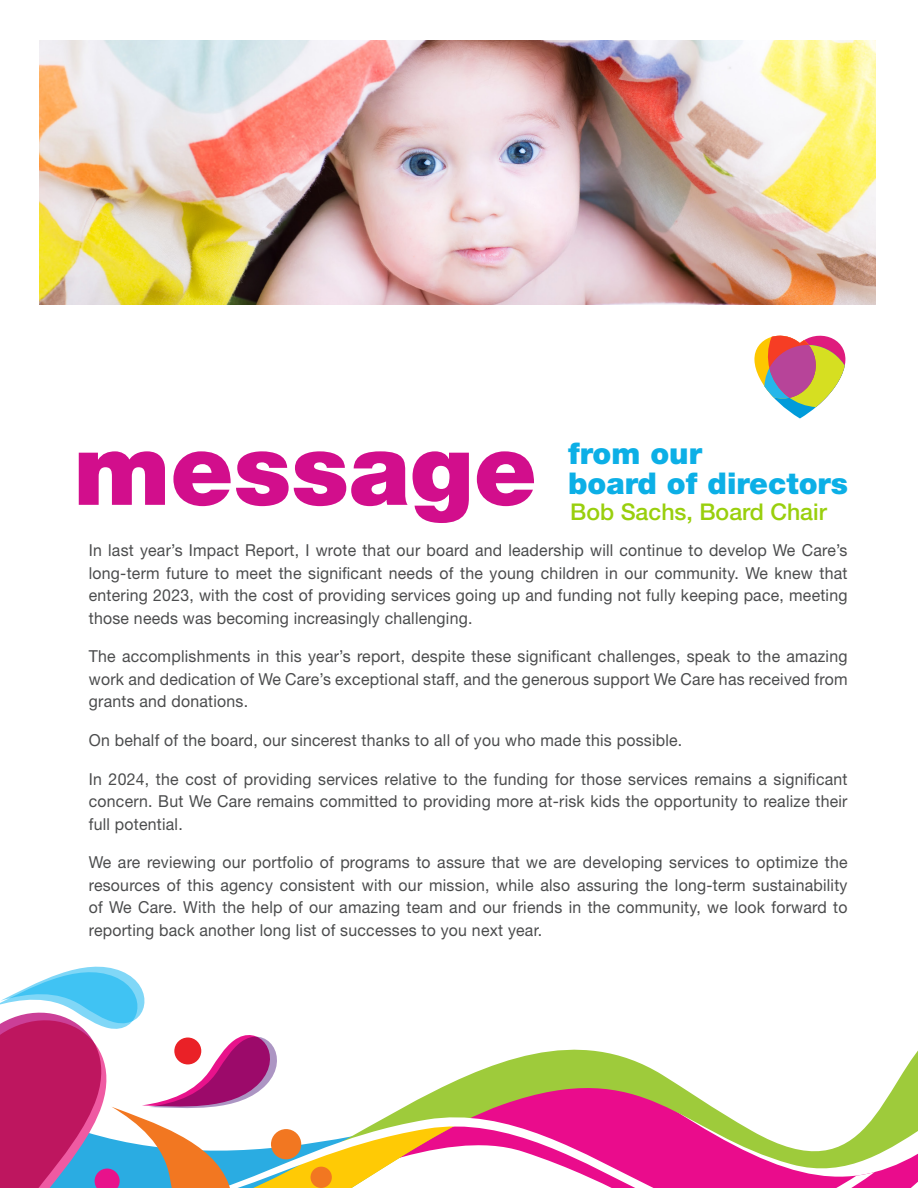
<style>
.page{position:relative;width:918px;height:1188px;background:#fff}
.page>*{position:absolute;margin:0;border:0;box-sizing:border-box;transform-origin:0 0}
.t1{font:900 100.5px "Helvetica Neue LT Std";color:#d20e8c}
.t2{font:900 30px "Helvetica Neue LT Std";color:#0cafe6}
.t3{font:500 23.1px "Helvetica Neue LT Std";color:#99cf0d}
.t4{font:16.5px/22.5px "Helvetica Neue LT Std";letter-spacing:.015em;color:#4b4c4d;text-align:justify;scale:.96 1}
</style>
<div class="page">
<img style="left:40px;top:40px;width:836px;height:265px">
<svg style="left:460px;top:1049px;width:458px;height:139px"></svg>
<svg style="left:460px;top:1106px;width:415px;height:82px;fill:#ea0d8c"></svg>
<svg style="left:0;top:967px;width:460px;height:221px"></svg>
<svg style="left:754px;top:335px;width:92px;height:83px"></svg>
<p class="t2" style="left:568px;top:436px;width:135px">from our</p>
<p class="t1" style="left:73px;top:409px;width:465px">message</p>
<p class="t2" style="left:568px;top:466px;width:282px">board of directors</p>
<p class="t3" style="left:570px;top:498px;width:258px">Bob Sachs, Board Chair</p>
<p class="t4" style="left:89px;top:539px;width:792px">In last year’s Impact Report, I wrote that our board and leadership will continue to develop We Care’s long-term future to meet the significant needs of the young children in our community. We knew that entering 2023, with the cost of providing services going up and funding not fully keeping pace, meeting those needs was becoming increasingly challenging.</p>
<p class="t4" style="left:89px;top:645px;width:792px">The accomplishments in this year’s report, despite these significant challenges, speak to the amazing work and dedication of We Care’s exceptional staff, and the generous support We Care has received from grants and donations.</p>
<p class="t4" style="left:89px;top:729px;width:620px">On behalf of the board, our sincerest thanks to all of you who made this possible.</p>
<p class="t4" style="left:89px;top:767px;width:792px">In 2024, the cost of providing services relative to the funding for those services remains a significant concern. But We Care remains committed to providing more at-risk kids the opportunity to realize their full potential.</p>
<p class="t4" style="left:89px;top:851px;width:792px">We are reviewing our portfolio of programs to assure that we are developing services to optimize the resources of this agency consistent with our mission, while also assuring the long-term sustainability of We Care. With the help of our amazing team and our friends in the community, we look forward to reporting back another long list of successes to you next year.</p>
</div>
